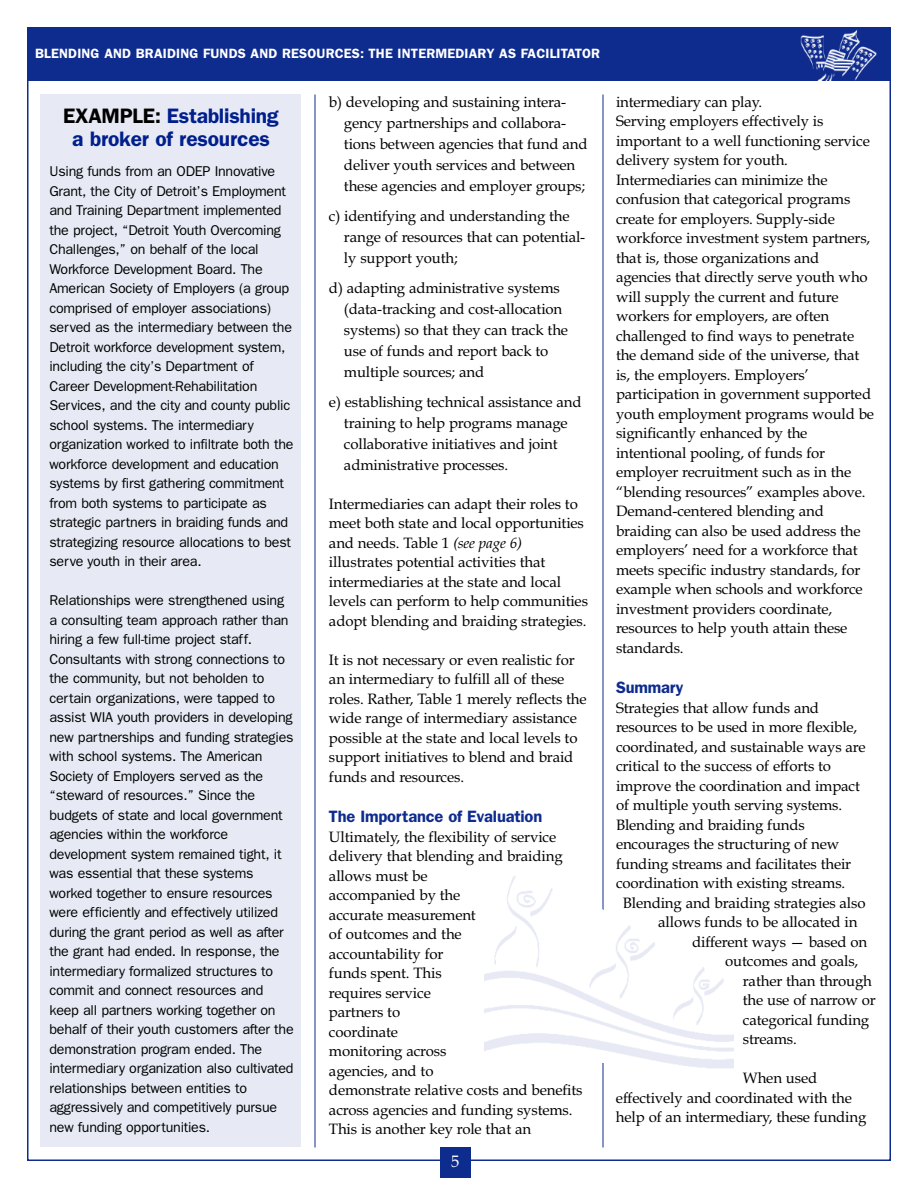
<style>
.page{position:relative;width:918px;height:1188px;background:#fff}
.page>*{position:absolute;margin:0;border:0;box-sizing:border-box;transform-origin:0 0}
.t1{font:600 21px/22.5px "Franklin Gothic";letter-spacing:-.01em;color:#001f8d;text-align:center}
.t2{font:600 16.5px "Franklin Gothic";letter-spacing:-.01em;color:#0e2b8e}
.t3{font:16.5px "Book Antiqua";color:#fff}
.t4{font:15px/19.5px "Book Antiqua";letter-spacing:-.01em;color:#000}
.t5{font:14.25px/19.5px "Franklin Gothic";letter-spacing:-.02em;color:#000}
.t6{font:600 13.5px "Franklin Gothic";letter-spacing:.01em;color:#fff}
.s1{color:#000}
.s2{font-style:italic}
</style>
<div class="page">
<div style="left:27px;top:27px;width:864px;height:54px;background:#0e2b8e"></div>
<img style="left:800px;top:30px;width:77px;height:50px">
<hr style="left:315px;top:94px;width:1px;height:1054px;background:#0e2b8e">
<div style="left:440px;top:1148px;width:30px;height:30px;background:#0e2b8e"></div>
<div style="left:40px;top:94px;width:262px;height:1054px;background:#e7eaf4"></div>
<hr style="left:603px;top:94px;width:1px;height:1054px;background:#0e2b8e">
<img style="left:484px;top:875px;width:249px;height:197px">
<p class="t6" style="left:35px;top:45px;width:566px">BLENDING AND BRAIDING FUNDS AND RESOURCES: THE INTERMEDIARY AS FACILITATOR</p>
<h1 class="t1" style="left:63px;top:105px;width:217px"><span class="s1">EXAMPLE:</span> Establishing a broker of resources</h1>
<p class="t5" style="left:50px;top:162px;width:246px">Using funds from an ODEP Innovative Grant, the City of Detroit’s Employment and Training Department implemented the project, “Detroit Youth Overcoming Challenges,” on behalf of the local Workforce Development Board. The American Society of Employers (a group comprised of employer associations) served as the intermediary between the Detroit workforce development system, including the city’s Department of Career Development-Rehabilitation Services, and the city and county public school systems. The intermediary organization worked to infiltrate both the workforce development and education systems by first gathering commitment from both systems to participate as strategic partners in braiding funds and strategizing resource allocations to best serve youth in their area.</p>
<p class="t5" style="left:50px;top:591px;width:246px">Relationships were strengthened using a consulting team approach rather than hiring a few full-time project staff.<br>Consultants with strong connections to the community, but not beholden to certain organizations, were tapped to assist WIA youth providers in developing new partnerships and funding strategies with school systems. The American Society of Employers served as the “steward of resources.” Since the budgets of state and local government agencies within the workforce development system remained tight, it was essential that these systems worked together to ensure resources were efficiently and effectively utilized during the grant period as well as after the grant had ended. In response, the intermediary formalized structures to commit and connect resources and keep all partners working together on behalf of their youth customers after the demonstration program ended. The intermediary organization also cultivated relationships between entities to aggressively and competitively pursue new funding opportunities.</p>
<p class="t4" style="left:344px;top:91px;width:245px;line-height:21px;text-indent:-15px">b) developing and sustaining intera&shy;gency partnerships and collabora&shy;tions between agencies that fund and deliver youth services and between these agencies and employer groups;</p>
<p class="t4" style="left:344px;top:205px;width:243px;line-height:21px;text-indent:-15px">c) identifying and understanding the range of resources that can potential&shy;ly support youth;</p>
<p class="t4" style="left:344px;top:277px;width:226px;line-height:21px;text-indent:-15px">d) adapting administrative systems (data-tracking and cost-allocation systems) so that they can track the use of funds and report back to multiple sources; and</p>
<p class="t4" style="left:344px;top:391px;width:239px;line-height:21px;text-indent:-15px">e) establishing technical assistance and training to help programs manage collaborative initiatives and joint administrative processes.</p>
<p class="t4" style="left:329px;top:494px;width:261px">Intermediaries can adapt their roles to meet both state and local opportunities and needs. Table 1 <span class="s2">(see page 6) </span>illustrates potential activities that intermediaries at the state and local levels can perform to help communities adopt blending and braiding strategies.</p>
<p class="t4" style="left:329px;top:650px;width:259px">It is not necessary or even realistic for an intermediary to fulfill all of these roles. Rather, Table 1 merely reflects the wide range of intermediary assistance possible at the state and local levels to support initiatives to blend and braid funds and resources.</p>
<p class="t2" style="left:329px;top:807px;width:215px">The Importance of Evaluation</p>
<p class="t4" style="left:329px;top:827px;width:255px">Ultimately, the flexibility of service delivery that blending and braiding allows must be<br>accompanied by the<br>accurate measurement<br>of outcomes and the<br>accountability for<br>funds spent. This<br>requires service<br>partners to<br>coordinate<br>monitoring across<br>agencies, and to<br>demonstrate relative costs and benefits across agencies and funding systems.<br>This is another key role that an</p>
<p class="t3" style="left:451px;top:1152px;width:10px">5</p>
<p class="t4" style="left:616px;top:92px;width:260px">intermediary can play.<br>Serving employers effectively is important to a well functioning service delivery system for youth.<br>Intermediaries can minimize the confusion that categorical programs create for employers. Supply-side workforce investment system partners, that is, those organizations and agencies that directly serve youth who will supply the current and future workers for employers, are often challenged to find ways to penetrate the demand side of the universe, that is, the employers. Employers’ participation in government supported youth employment programs would be significantly enhanced by the intentional pooling, of funds for employer recruitment such as in the “blending resources” examples above.<br>Demand-centered blending and braiding can also be used address the employers’ need for a workforce that meets specific industry standards, for example when schools and workforce investment providers coordinate, resources to help youth attain these standards.</p>
<p class="t2" style="left:616px;top:678px;width:69px">Summary</p>
<p class="t4" style="left:616px;top:698px;width:205px">Strategies that allow funds and</p>
<p class="t4" style="left:616px;top:717px;width:243px">resources to be used in more flexible,</p>
<p class="t4" style="left:616px;top:737px;width:251px">coordinated, and sustainable ways are</p>
<p class="t4" style="left:616px;top:756px;width:217px">critical to the success of efforts to</p>
<p class="t4" style="left:616px;top:776px;width:246px">improve the coordination and impact</p>
<p class="t4" style="left:616px;top:795px;width:228px">of multiple youth serving systems.</p>
<p class="t4" style="left:616px;top:815px;width:190px">Blending and braiding funds</p>
<p class="t4" style="left:616px;top:834px;width:225px">encourages the structuring of new</p>
<p class="t4" style="left:616px;top:854px;width:237px">funding streams and facilitates their</p>
<p class="t4" style="left:616px;top:873px;width:231px">coordination with existing streams.</p>
<p class="t4" style="left:623px;top:893px;width:244px">Blending and braiding strategies also</p>
<p class="t4" style="left:658px;top:912px;width:201px">allows funds to be allocated in</p>
<p class="t4" style="left:692px;top:932px;width:176px">different ways — based on</p>
<p class="t4" style="left:725px;top:951px;width:135px">outcomes and goals,</p>
<p class="t4" style="left:743px;top:971px;width:131px">rather than through</p>
<p class="t4" style="left:743px;top:990px;width:134px">the use of narrow or</p>
<p class="t4" style="left:743px;top:1010px;width:128px">categorical funding</p>
<p class="t4" style="left:743px;top:1029px;width:55px">streams.</p>
<p class="t4" style="left:616px;top:1068px;width:252px;text-indent:127px">When used effectively and coordinated with the help of an intermediary, these funding</p>
</div>
